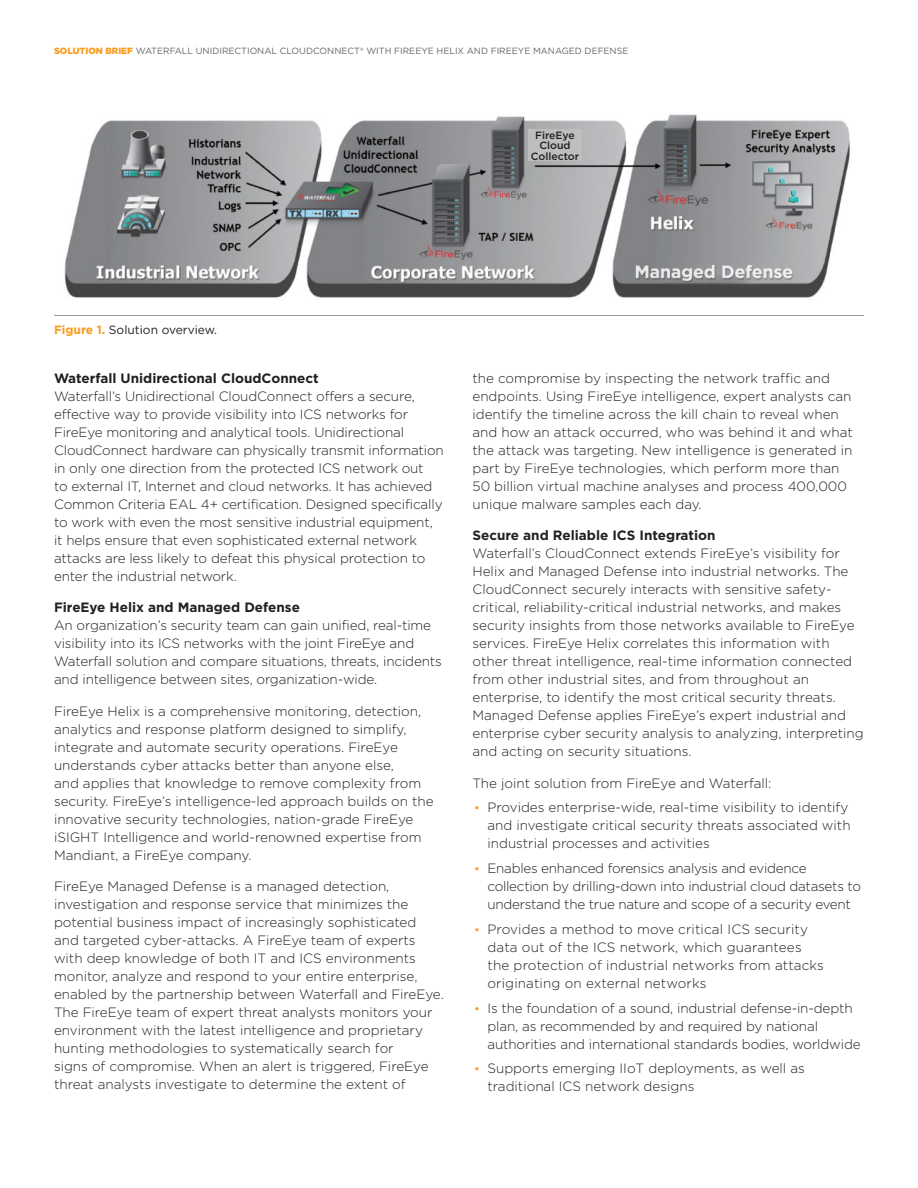
<style>
.page{position:relative;width:918px;height:1188px;background:#fff}
.page>*{position:absolute;margin:0;border:0;box-sizing:border-box;transform-origin:0 0}
.Body_Text_9_12{font:300 13.5px/18px "Gotham";color:#231f20}
.Body_Text_9_12-2{font:300 13.5px/18px "Gotham";letter-spacing:-.02em;color:#231f20}
.Subhead_Level_1{font:700 13.5px "Gotham";color:#231f20}
.t1{font:12px "Gotham";color:#231f20}
.Bullet_points_L1_Gre{font:500 10.5px "Gotham";color:#231f20}
.t2{font:9px "Gotham";color:#656565}
.s1{font-weight:900;color:#f99b1c}
.s2{font-weight:700;color:#f99b1c}
.s3{font-weight:400;font-size:12px;color:#f99b1c}
</style>
<div class="page">
<hr style="left:54px;top:315px;width:810px;height:1px;background:#231f20">
<img style="left:54px;top:114px;width:796px;height:201px">
<div style="left:528px;top:129px;width:54px;height:32px;background:#bebdc0"></div>
<p class="t2" style="left:54px;top:45px;width:576px"><span class="s1">SOLUTION BRIEF</span> WATERFALL UNIDIRECTIONAL CLOUDCONNECT® WITH FIREEYE HELIX AND FIREEYE MANAGED DEFENSE</p>
<p class="Bullet_points_L1_Gre" style="left:535px;top:128px;width:41px">FireEye</p>
<p class="Bullet_points_L1_Gre" style="left:539px;top:138px;width:33px">Cloud</p>
<p class="Bullet_points_L1_Gre" style="left:531px;top:149px;width:50px">Collector</p>
<p class="t1" style="left:54px;top:322px;width:165px"><span class="s2">Figure 1.</span> Solution overview.</p>
<p class="Subhead_Level_1" style="left:54px;top:369px;width:266px">Waterfall Unidirectional CloudConnect</p>
<p class="Body_Text_9_12" style="left:54px;top:387px;width:391px">Waterfall’s Unidirectional CloudConnect offers a secure, effective way to provide visibility into ICS networks for FireEye monitoring and analytical tools. Unidirectional CloudConnect hardware can physically transmit information in only one direction from the protected ICS network out<br>to external IT, Internet and cloud networks. It has achieved Common Criteria EAL 4+ certification. Designed specifically to work with even the most sensitive industrial equipment, it helps ensure that even sophisticated external network attacks are less likely to defeat this physical protection to enter the industrial network.</p>
<p class="Subhead_Level_1" style="left:54px;top:598px;width:248px">FireEye Helix and Managed Defense</p>
<p class="Body_Text_9_12" style="left:54px;top:616px;width:389px">An organization’s security team can gain unified, real-time visibility into its ICS networks with the joint FireEye and Waterfall solution and compare situations, threats, incidents and intelligence between sites, organization-wide.</p>
<p class="Body_Text_9_12" style="left:54px;top:702px;width:381px">FireEye Helix is a comprehensive monitoring, detection, analytics and response platform designed to simplify, integrate and automate security operations. FireEye understands cyber attacks better than anyone else,<br>and applies that knowledge to remove complexity from security. FireEye’s intelligence-led approach builds on the innovative security technologies, nation-grade FireEye iSIGHT Intelligence and world-renowned expertise from Mandiant, a FireEye company.</p>
<p class="Body_Text_9_12" style="left:54px;top:877px;width:391px">FireEye Managed Defense is a managed detection, investigation and response service that minimizes the potential business impact of increasingly sophisticated and targeted cyber-attacks. A FireEye team of experts with deep knowledge of both IT and ICS environments monitor, analyze and respond to your entire enterprise, enabled by the partnership between Waterfall and FireEye.<br>The FireEye team of expert threat analysts monitors your environment with the latest intelligence and proprietary hunting methodologies to systematically search for<br>signs of compromise. When an alert is triggered, FireEye threat analysts investigate to determine the extent of</p>
<p class="Body_Text_9_12" style="left:472px;top:369px;width:382px">the compromise by inspecting the network traffic and endpoints. Using FireEye intelligence, expert analysts can identify the timeline across the kill chain to reveal when and how an attack occurred, who was behind it and what the attack was targeting. New intelligence is generated in part by FireEye technologies, which perform more than 50 billion virtual machine analyses and process 400,000 unique malware samples each day.</p>
<p class="Subhead_Level_1" style="left:472px;top:526px;width:245px">Secure and Reliable ICS Integration</p>
<p class="Body_Text_9_12" style="left:472px;top:544px;width:393px">Waterfall’s CloudConnect extends FireEye’s visibility for Helix and Managed Defense into industrial networks. The CloudConnect securely interacts with sensitive safety&shy;critical, reliability-critical industrial networks, and makes security insights from those networks available to FireEye services. FireEye Helix correlates this information with other threat intelligence, real-time information connected from other industrial sites, and from throughout an enterprise, to identify the most critical security threats.<br>Managed Defense applies FireEye’s expert industrial and enterprise cyber security analysis to analyzing, interpreting and acting on security situations.</p>
<p class="Body_Text_9_12" style="left:472px;top:774px;width:300px">The joint solution from FireEye and Waterfall:</p>
<p class="Body_Text_9_12" style="left:488px;top:798px;width:365px;text-indent:-14px"><span class="s3">•</span> Provides enterprise-wide, real-time visibility to identify and investigate critical security threats associated with industrial processes and activities</p>
<p class="Body_Text_9_12-2" style="left:488px;top:859px;width:375px;text-indent:-14px"><span class="s3">•</span> Enables enhanced forensics analysis and evidence collection by drilling-down into industrial cloud datasets to understand the true nature and scope of a security event</p>
<p class="Body_Text_9_12" style="left:488px;top:920px;width:338px;text-indent:-14px"><span class="s3">•</span> Provides a method to move critical ICS security data out of the ICS network, which guarantees the protection of industrial networks from attacks originating on external networks</p>
<p class="Body_Text_9_12" style="left:488px;top:999px;width:375px;text-indent:-14px"><span class="s3">•</span> Is the foundation of a sound, industrial defense-in-depth plan, as recommended by and required by national authorities and international standards bodies, worldwide</p>
<p class="Body_Text_9_12" style="left:488px;top:1059px;width:319px;text-indent:-14px"><span class="s3">•</span> Supports emerging IIoT deployments, as well as traditional ICS network designs</p>
</div>
